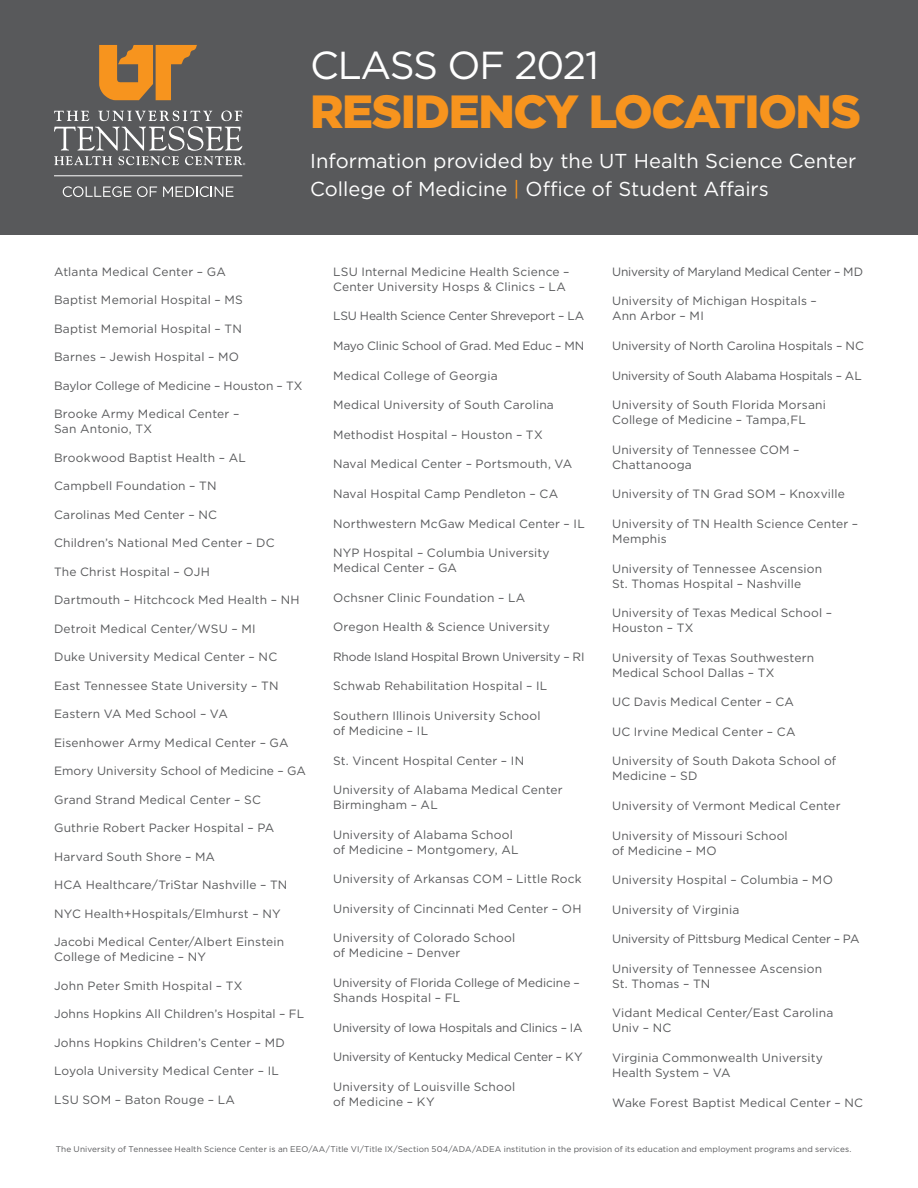
<style>
.page{position:relative;width:918px;height:1188px;background:#fff}
.page>*{position:absolute;margin:0;border:0;box-sizing:border-box;transform-origin:0 0}
.t1{font:900 46.5px "Gotham";letter-spacing:-.03em;color:#f7941e}
.t2{font:39px "Gotham";letter-spacing:-.03em;color:#fff}
.t3{font:20.1px/27.6px "Gotham";color:#fff}
.t4{font:12px/15px "Gotham";letter-spacing:.015em;color:#58595b}
.t5{font:12px "Gotham";letter-spacing:-.015em;color:#58595b}
.t6{font:12px "Gotham";letter-spacing:-.01em;color:#58595b}
.t7{font:12px "Gotham";letter-spacing:-.005em;color:#58595b}
.t8{font:8.25px "Gotham";letter-spacing:.015em;color:#58595b}
.s1{color:#f7941e}
</style>
<div class="page">
<div style="left:0;top:0;width:918px;height:235px;background:#58595b"></div>
<svg style="left:54px;top:111px;width:191px;height:54px"></svg>
<svg style="left:99px;top:45px;width:98px;height:55px"></svg>
<svg style="left:63px;top:186px;width:68px;height:11px"></svg>
<svg style="left:137px;top:186px;width:20px;height:11px"></svg>
<svg style="left:163px;top:186px;width:70px;height:11px"></svg>
<hr style="left:54px;top:175px;width:188px;height:1px;background:#fff">
<h2 class="t2" style="left:310px;top:40px;width:290px">CLASS OF 2021</h2>
<h1 class="t1" style="left:310px;top:79px;width:552px">RESIDENCY LOCATIONS</h1>
<h3 class="t3" style="left:310px;top:147px;width:548px">Information provided by the UT Health Science Center<br>College of Medicine <span class="s1">|</span> Office of Student Affairs</h3>
<p class="t4" style="left:54px;top:264px;width:173px">Atlanta Medical Center – GA</p>
<p class="t4" style="left:54px;top:292px;width:190px">Baptist Memorial Hospital – MS</p>
<p class="t4" style="left:54px;top:321px;width:189px">Baptist Memorial Hospital – TN</p>
<p class="t4" style="left:54px;top:349px;width:187px">Barnes – Jewish Hospital – MO</p>
<p class="t7" style="left:54px;top:378px;width:250px">Baylor College of Medicine – Houston – TX</p>
<p class="t4" style="left:54px;top:406px;width:187px">Brooke Army Medical Center –<br>San Antonio, TX</p>
<p class="t4" style="left:54px;top:450px;width:193px">Brookwood Baptist Health – AL</p>
<p class="t4" style="left:54px;top:478px;width:164px">Campbell Foundation – TN</p>
<p class="t4" style="left:54px;top:507px;width:165px">Carolinas Med Center – NC</p>
<p class="t4" style="left:54px;top:535px;width:222px">Children’s National Med Center – DC</p>
<p class="t4" style="left:54px;top:564px;width:157px">The Christ Hospital – OJH</p>
<p class="t4" style="left:54px;top:592px;width:247px">Dartmouth – Hitchcock Med Health – NH</p>
<p class="t4" style="left:54px;top:621px;width:203px">Detroit Medical Center/WSU – MI</p>
<p class="t4" style="left:54px;top:649px;width:225px">Duke University Medical Center – NC</p>
<p class="t4" style="left:54px;top:678px;width:226px">East Tennessee State University – TN</p>
<p class="t4" style="left:54px;top:706px;width:175px">Eastern VA Med School – VA</p>
<p class="t4" style="left:54px;top:735px;width:236px">Eisenhower Army Medical Center – GA</p>
<p class="t4" style="left:54px;top:763px;width:253px">Emory University School of Medicine – GA</p>
<p class="t4" style="left:54px;top:792px;width:208px">Grand Strand Medical Center – SC</p>
<p class="t4" style="left:54px;top:820px;width:222px">Guthrie Robert Packer Hospital – PA</p>
<p class="t4" style="left:54px;top:849px;width:163px">Harvard South Shore – MA</p>
<p class="t4" style="left:54px;top:877px;width:235px">HCA Healthcare/TriStar Nashville – TN</p>
<p class="t4" style="left:54px;top:906px;width:228px">NYC Health+Hospitals/Elmhurst – NY</p>
<p class="t4" style="left:54px;top:934px;width:232px">Jacobi Medical Center/Albert Einstein<br>College of Medicine – NY</p>
<p class="t4" style="left:54px;top:978px;width:190px">John Peter Smith Hospital – TX</p>
<p class="t4" style="left:54px;top:1006px;width:252px">Johns Hopkins All Children’s Hospital – FL</p>
<p class="t4" style="left:54px;top:1035px;width:232px">Johns Hopkins Children’s Center – MD</p>
<p class="t4" style="left:54px;top:1063px;width:226px">Loyola University Medical Center – IL</p>
<p class="t4" style="left:54px;top:1092px;width:183px">LSU SOM – Baton Rouge – LA</p>
<p class="t4" style="left:333px;top:264px;width:238px">LSU Internal Medicine Health Science –<br>Center University Hosps &amp; Clinics – LA</p>
<p class="t6" style="left:333px;top:309px;width:253px">LSU Health Science Center Shreveport – LA</p>
<p class="t6" style="left:333px;top:338px;width:253px">Mayo Clinic School of Grad. Med Educ – MN</p>
<p class="t4" style="left:333px;top:368px;width:166px">Medical College of Georgia</p>
<p class="t4" style="left:333px;top:397px;width:222px">Medical University of South Carolina</p>
<p class="t4" style="left:333px;top:427px;width:211px">Methodist Hospital – Houston – TX</p>
<p class="t4" style="left:333px;top:456px;width:241px">Naval Medical Center – Portsmouth, VA</p>
<p class="t4" style="left:333px;top:486px;width:227px">Naval Hospital Camp Pendleton – CA</p>
<p class="t4" style="left:333px;top:516px;width:253px">Northwestern McGaw Medical Center – IL</p>
<p class="t4" style="left:333px;top:545px;width:218px">NYP Hospital – Columbia University<br>Medical Center – GA</p>
<p class="t4" style="left:333px;top:590px;width:194px">Ochsner Clinic Foundation – LA</p>
<p class="t4" style="left:333px;top:619px;width:218px">Oregon Health &amp; Science University</p>
<p class="t5" style="left:333px;top:649px;width:253px">Rhode Island Hospital Brown University – RI</p>
<p class="t4" style="left:333px;top:678px;width:216px">Schwab Rehabilitation Hospital – IL</p>
<p class="t4" style="left:333px;top:708px;width:209px">Southern Illinois University School of Medicine – IL</p>
<p class="t4" style="left:333px;top:753px;width:193px">St. Vincent Hospital Center – IN</p>
<p class="t4" style="left:333px;top:782px;width:231px">University of Alabama Medical Center<br>Birmingham – AL</p>
<p class="t4" style="left:333px;top:827px;width:187px">University of Alabama School of Medicine – Montgomery, AL</p>
<p class="t4" style="left:333px;top:871px;width:250px">University of Arkansas COM – Little Rock</p>
<p class="t4" style="left:333px;top:901px;width:250px">University of Cincinnati Med Center – OH</p>
<p class="t4" style="left:333px;top:930px;width:184px">University of Colorado School of Medicine – Denver</p>
<p class="t4" style="left:333px;top:975px;width:248px">University of Florida College of Medicine –<br>Shands Hospital – FL</p>
<p class="t5" style="left:333px;top:1020px;width:251px">University of Iowa Hospitals and Clinics – IA</p>
<p class="t5" style="left:333px;top:1049px;width:251px">University of Kentucky Medical Center – KY</p>
<p class="t4" style="left:333px;top:1079px;width:184px">University of Louisville School of Medicine – KY</p>
<p class="t6" style="left:612px;top:264px;width:253px">University of Maryland Medical Center – MD</p>
<p class="t4" style="left:612px;top:293px;width:206px">University of Michigan Hospitals –<br>Ann Arbor – MI</p>
<p class="t7" style="left:612px;top:338px;width:253px">University of North Carolina Hospitals – NC</p>
<p class="t5" style="left:612px;top:368px;width:251px">University of South Alabama Hospitals – AL</p>
<p class="t4" style="left:612px;top:397px;width:216px">University of South Florida Morsani<br>College of Medicine – Tampa,FL</p>
<p class="t4" style="left:612px;top:442px;width:189px">University of Tennessee COM –<br>Chattanooga</p>
<p class="t4" style="left:612px;top:486px;width:234px">University of TN Grad SOM – Knoxville</p>
<p class="t4" style="left:612px;top:516px;width:248px">University of TN Health Science Center –<br>Memphis</p>
<p class="t4" style="left:612px;top:561px;width:212px">University of Tennessee Ascension<br>St. Thomas Hospital – Nashville</p>
<p class="t4" style="left:612px;top:605px;width:222px">University of Texas Medical School –<br>Houston – TX</p>
<p class="t4" style="left:612px;top:650px;width:204px">University of Texas Southwestern<br>Medical School Dallas – TX</p>
<p class="t4" style="left:612px;top:694px;width:184px">UC Davis Medical Center – CA</p>
<p class="t4" style="left:612px;top:724px;width:185px">UC Irvine Medical Center – CA</p>
<p class="t4" style="left:612px;top:753px;width:226px">University of South Dakota School of<br>Medicine – SD</p>
<p class="t4" style="left:612px;top:798px;width:230px">University of Vermont Medical Center</p>
<p class="t4" style="left:612px;top:828px;width:177px">University of Missouri School of Medicine – MO</p>
<p class="t4" style="left:612px;top:872px;width:222px">University Hospital – Columbia – MO</p>
<p class="t4" style="left:612px;top:902px;width:129px">University of Virginia</p>
<p class="t5" style="left:612px;top:931px;width:249px">University of Pittsburg Medical Center – PA</p>
<p class="t4" style="left:612px;top:961px;width:212px">University of Tennessee Ascension<br>St. Thomas – TN</p>
<p class="t4" style="left:612px;top:1005px;width:223px">Vidant Medical Center/East Carolina<br>Univ – NC</p>
<p class="t4" style="left:612px;top:1050px;width:213px">Virginia Commonwealth University<br>Health System – VA</p>
<p class="t4" style="left:612px;top:1095px;width:253px">Wake Forest Baptist Medical Center – NC</p>
<p class="t8" style="left:56px;top:1143px;width:797px">The University of Tennessee Health Science Center is an EEO/AA/Title VI/Title IX/Section 504/ADA/ADEA institution in the provision of its education and employment programs and services.</p>
</div>
